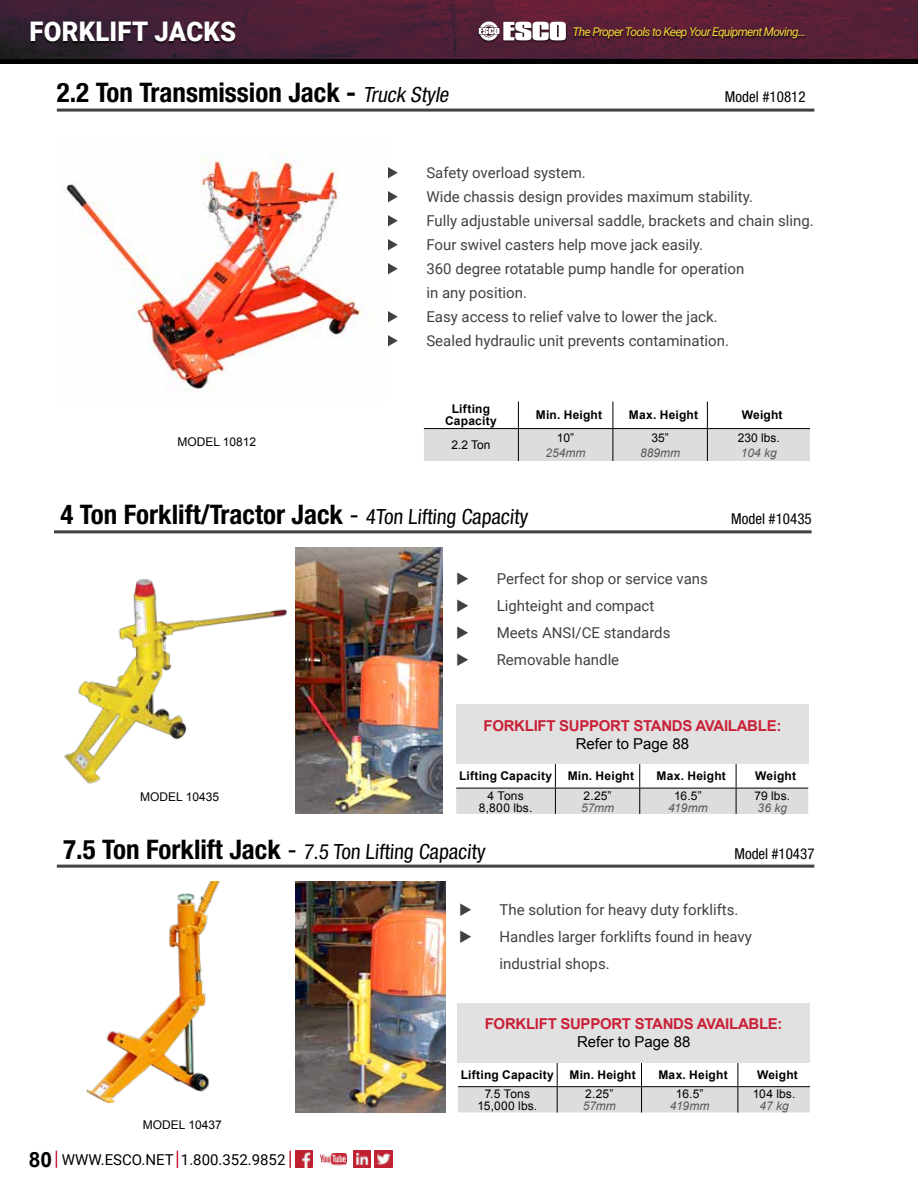
<style>
.page{position:relative;width:918px;height:1188px;background:#fff}
.page>*{position:absolute;margin:0;border:0;box-sizing:border-box;transform-origin:0 0}
.t1{font:700 condensed 27px "Helvetica Neue LT Std";color:#000}
.t2{font:900 27px "Roboto";letter-spacing:.01em;color:#fff;scale:.95 1}
.t3{font:condensed 21px "Helvetica Neue LT Std";color:#000}
.t4{font:15px/24px "Roboto";color:#414042}
.t5{font:700 15px "Arial";letter-spacing:-.02em;color:#c92037}
.t6{font:condensed 15px "Helvetica Neue LT Std";color:#000}
.t7{font:15px "Roboto";color:#000}
.t8{font:15px "Arial";color:#000}
.t9{font:700 12px/12px "Arial";letter-spacing:.015em;color:#000;text-align:center}
.t10{font:12px/12px "Arial";color:#000;text-align:center}
.t11{font:italic 12px "Roboto";letter-spacing:-.06em;color:#f4d836}
.t12{font:italic 12px "Arial";color:#58595b}
.s1{font-weight:400;font-style:italic;font-size:21px}
.s2{font-weight:400}
.s3{font-weight:400;font-size:21px}
.s4{font-weight:700;font-size:27px}
.s5{font-size:27px}
.s6{font-family:"Arial";font-weight:700;font-size:21px}
</style>
<div class="page">
<div style="left:0;top:59px;width:918px;height:5px;background:#000"></div>
<svg style="left:0;top:0;width:918px;height:59px;background:#4f1f36"></svg>
<div style="left:502px;top:22px;width:65px;height:21px;background:#000;opacity:.4"></div>
<div style="left:477px;top:21px;width:24px;height:22px;background:#000;opacity:.4"></div>
<svg style="left:479px;top:21px;width:87px;height:20px"></svg>
<div style="left:572px;top:27px;width:234px;height:14px;background:#000;opacity:.4"></div>
<svg style="left:177px;top:1151px;width:1px;height:17px"></svg>
<svg style="left:56px;top:1151px;width:1px;height:17px"></svg>
<img style="left:295px;top:1150px;width:18px;height:18px">
<img style="left:375px;top:1150px;width:17px;height:18px">
<img style="left:353px;top:1150px;width:18px;height:18px">
<img style="left:320px;top:1154px;width:26px;height:14px">
<svg style="left:289px;top:1151px;width:2px;height:17px"></svg>
<img style="left:295px;top:882px;width:150px;height:231px">
<img style="left:86px;top:882px;width:134px;height:220px">
<hr style="left:57px;top:865px;width:757px;height:3px;background:#414042">
<svg style="left:458px;top:1063px;width:352px;height:50px"></svg>
<img style="left:64px;top:150px;width:308px;height:242px">
<hr style="left:57px;top:109px;width:757px;height:3px;background:#414042">
<svg style="left:424px;top:402px;width:386px;height:59px"></svg>
<hr style="left:424px;top:428px;width:94px;height:1px;background:#000">
<hr style="left:518px;top:428px;width:95px;height:1px;background:#000">
<hr style="left:518px;top:429px;width:1px;height:32px;background:#000">
<hr style="left:613px;top:428px;width:94px;height:1px;background:#000">
<hr style="left:613px;top:429px;width:1px;height:32px;background:#000">
<hr style="left:707px;top:428px;width:103px;height:1px;background:#000">
<hr style="left:707px;top:429px;width:1px;height:32px;background:#000">
<img style="left:296px;top:548px;width:146px;height:266px">
<img style="left:64px;top:579px;width:223px;height:205px">
<hr style="left:54px;top:530px;width:758px;height:3px;background:#414042">
<svg style="left:456px;top:764px;width:352px;height:50px"></svg>
<div style="left:457px;top:1003px;width:353px;height:59px;background:#e1e1e1"></div>
<div style="left:456px;top:705px;width:353px;height:59px;background:#e1e1e1"></div>
<div style="left:30px;top:23px;width:206px;height:21px;background:#000;opacity:.6"></div>
<h1 class="t2" style="left:30px;top:13px;width:219px">FORKLIFT JACKS</h1>
<p class="t11" style="left:573px;top:23px;width:235px">The Proper Tools to Keep Your Equipment Moving...</p>
<h1 class="t1" style="left:57px;top:76px;width:397px">2.2 Ton Transmission Jack - <span class="s1">Truck Style</span></h1>
<p class="t6" style="left:725px;top:88px;width:82px">Model #10812</p>
<p class="t10" style="left:177px;top:436px;width:80px">MODEL 10812</p>
<p class="t4" style="left:426px;top:160px;width:389px">Safety overload system.<br>Wide chassis design provides maximum stability.<br>Fully adjustable universal saddle, brackets and chain sling.<br>Four swivel casters help move jack easily.<br>360 degree rotatable pump handle for operation<br>in any position.<br>Easy access to relief valve to lower the jack.<br>Sealed hydraulic unit prevents contamination.</p>
<p class="t9" style="left:445px;top:403px;width:53px">Lifting<br>Capacity</p>
<p class="t9" style="left:536px;top:409px;width:68px">Min. Height</p>
<p class="t9" style="left:629px;top:409px;width:71px">Max. Height</p>
<p class="t9" style="left:742px;top:409px;width:42px">Weight</p>
<p class="t10" style="left:451px;top:439px;width:41px">2.2 Ton</p>
<p class="t10" style="left:557px;top:432px;width:19px">10”</p>
<p class="t12" style="left:546px;top:445px;width:42px">254mm</p>
<p class="t10" style="left:651px;top:432px;width:19px">35”</p>
<p class="t12" style="left:640px;top:445px;width:42px">889mm</p>
<p class="t10" style="left:738px;top:432px;width:44px">230 lbs.</p>
<p class="t12" style="left:741px;top:445px;width:38px">104 kg</p>
<h1 class="t1" style="left:60px;top:498px;width:471px">4 Ton Forklift/Tractor Jack <span class="s2">-</span> <span class="s3">4Ton Lifting Capacity</span></h1>
<p class="t6" style="left:731px;top:510px;width:82px">Model #10435</p>
<p class="t4" style="left:497px;top:565px;width:213px;line-height:27px">Perfect for shop or service vans<br>Lighteight and compact<br>Meets ANSI/CE standards<br>Removable handle</p>
<p class="t10" style="left:140px;top:791px;width:80px">MODEL 10435</p>
<p class="t5" style="left:484px;top:716px;width:299px">FORKLIFT SUPPORT STANDS AVAILABLE:</p>
<p class="t8" style="left:576px;top:734px;width:115px">Refer to Page 88</p>
<p class="t9" style="left:459px;top:770px;width:95px">Lifting Capacity</p>
<p class="t9" style="left:568px;top:770px;width:68px">Min. Height</p>
<p class="t9" style="left:657px;top:770px;width:71px">Max. Height</p>
<p class="t9" style="left:755px;top:770px;width:42px">Weight</p>
<p class="t10" style="left:479px;top:789px;width:55px">4 Tons<br>8,800 lbs.</p>
<p class="t10" style="left:584px;top:789px;width:30px">2.25”</p>
<p class="t10" style="left:674px;top:789px;width:29px">16.5”</p>
<p class="t12" style="left:668px;top:800px;width:41px">419mm</p>
<p class="t10" style="left:755px;top:789px;width:37px">79 lbs.</p>
<p class="t12" style="left:758px;top:800px;width:31px">36 kg</p>
<p class="t12" style="left:581px;top:800px;width:35px">57mm</p>
<h2 class="t3" style="left:63px;top:839px;width:425px"><span class="s4">7.5 Ton Forklift Jack</span> <span class="s5">-</span> 7.5 Ton Lifting Capacity</h2>
<p class="t6" style="left:734px;top:845px;width:82px">Model #10437</p>
<p class="t4" style="left:500px;top:895px;width:254px;line-height:27px">The solution for heavy duty forklifts.<br>Handles larger forklifts found in heavy industrial shops.</p>
<p class="t5" style="left:485px;top:1014px;width:299px">FORKLIFT SUPPORT STANDS AVAILABLE:</p>
<p class="t8" style="left:577px;top:1032px;width:115px">Refer to Page 88</p>
<p class="t10" style="left:143px;top:1119px;width:80px">MODEL 10437</p>
<p class="t7" style="left:29px;top:1149px;width:258px"><span class="s6">80</span> WWW.ESCO.NET 1.800.352.9852</p>
<p class="t9" style="left:461px;top:1069px;width:95px">Lifting Capacity</p>
<p class="t9" style="left:570px;top:1069px;width:68px">Min. Height</p>
<p class="t9" style="left:658px;top:1069px;width:71px">Max. Height</p>
<p class="t9" style="left:757px;top:1069px;width:42px">Weight</p>
<p class="t10" style="left:478px;top:1088px;width:61px">7.5 Tons<br>15,000 lbs.</p>
<p class="t10" style="left:585px;top:1088px;width:30px">2.25”</p>
<p class="t10" style="left:676px;top:1088px;width:29px">16.5”</p>
<p class="t12" style="left:670px;top:1098px;width:41px">419mm</p>
<p class="t10" style="left:753px;top:1088px;width:44px">104 lbs.</p>
<p class="t12" style="left:760px;top:1098px;width:31px">47 kg</p>
<p class="t12" style="left:583px;top:1098px;width:35px">57mm</p>
</div>
